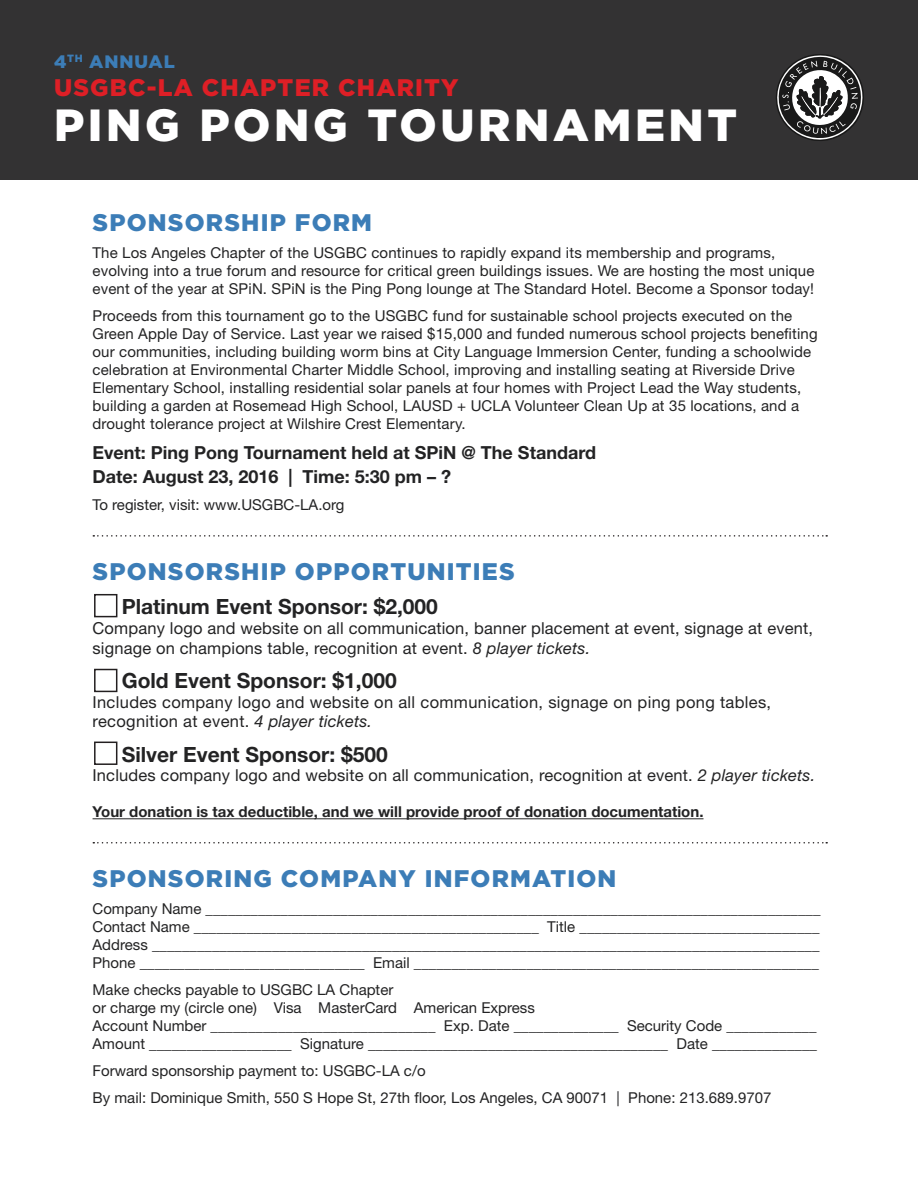
<style>
.page{position:relative;width:918px;height:1188px;background:#fff}
.page>*{position:absolute;margin:0;border:0;box-sizing:border-box;transform-origin:0 0}
.t1{font:900 45px "Gotham";letter-spacing:.08em;color:#fff}
.t2{font:900 24px "Gotham";letter-spacing:.05em;color:#3c7db7}
.t3{font:900 24px "Gotham";letter-spacing:.05em;color:#de1f26}
.t4{font:700 21px "Helvetica Neue LT";color:#232324}
.t5{font:700 18px/24px "Helvetica Neue LT";color:#232324}
.t6{font:900 18px "Gotham";letter-spacing:.05em;color:#3c7db7}
.t7{font:16.5px/19.8px "Helvetica Neue LT";letter-spacing:.01em;color:#232324}
.t8{font:15px/18px "Helvetica Neue LT";letter-spacing:.01em;color:#232324}
.t9{font:700 15px "Helvetica Neue LT";color:#232324}
.s1{font-style:italic}
</style>
<div class="page">
<hr style="left:93px;top:818px;width:611px;height:1px;background:#232324">
<div style="left:94px;top:594px;width:23px;height:23px;border:2px solid #231f20"></div>
<div style="left:94px;top:669px;width:23px;height:23px;border:2px solid #231f20"></div>
<div style="left:94px;top:742px;width:23px;height:23px;border:2px solid #231f20"></div>
<svg style="left:93px;top:842px;width:734px;height:2px"></svg>
<svg style="left:93px;top:535px;width:734px;height:2px"></svg>
<div style="left:0;top:0;width:918px;height:180px;background:#333233"></div>
<svg style="left:776px;top:54px;width:88px;height:87px"></svg>
<p class="t6" style="left:54px;top:50px;width:122px">4<sup>TH</sup> ANNUAL</p>
<p class="t3" style="left:54px;top:71px;width:406px">USGBC-LA CHAPTER CHARITY</p>
<p class="t1" style="left:54px;top:94px;width:685px">PING PONG TOURNAMENT</p>
<p class="t2" style="left:93px;top:206px;width:281px">SPONSORSHIP FORM</p>
<p class="t8" style="left:93px;top:243px;width:723px">The Los Angeles Chapter of the USGBC continues to rapidly expand its membership and programs, evolving into a true forum and resource for critical green buildings issues. We are hosting the most unique event of the year at SPiN. SPiN is the Ping Pong lounge at The Standard Hotel. Become a Sponsor today!</p>
<p class="t8" style="left:93px;top:306px;width:727px">Proceeds from this tournament go to the USGBC fund for sustainable school projects executed on the Green Apple Day of Service. Last year we raised $15,000 and funded numerous school projects benefiting our communities, including building worm bins at City Language Immersion Center, funding a schoolwide celebration at Environmental Charter Middle School, improving and installing seating at Riverside Drive Elementary School, installing residential solar panels at four homes with Project Lead the Way students, building a garden at Rosemead High School, LAUSD + UCLA Volunteer Clean Up at 35 locations, and a drought tolerance project at Wilshire Crest Elementary.</p>
<p class="t5" style="left:93px;top:440px;width:505px">Event: Ping Pong Tournament held at SPiN @ The Standard<br>Date: August 23, 2016 | Time: 5:30 pm – ?</p>
<p class="t8" style="left:93px;top:496px;width:253px">To register, visit: www.USGBC-LA.org</p>
<p class="t2" style="left:93px;top:555px;width:424px">SPONSORSHIP OPPORTUNITIES</p>
<p class="t4" style="left:122px;top:593px;width:318px">Platinum Event Sponsor: $2,000</p>
<p class="t7" style="left:93px;top:618px;width:722px">Company logo and website on all communication, banner placement at event, signage at event, signage on champions table, recognition at event. <span class="s1">8 player tickets.</span></p>
<p class="t4" style="left:122px;top:667px;width:277px">Gold Event Sponsor: $1,000</p>
<p class="t7" style="left:93px;top:692px;width:680px">Includes company logo and website on all communication, signage on ping pong tables, recognition at event. <span class="s1">4 player tickets.</span></p>
<p class="t4" style="left:122px;top:741px;width:268px">Silver Event Sponsor: $500</p>
<p class="t7" style="left:93px;top:765px;width:724px">Includes company logo and website on all communication, recognition at event. <span class="s1">2 player tickets.</span></p>
<p class="t9" style="left:93px;top:803px;width:612px">Your donation is tax deductible, and we will provide proof of donation documentation.</p>
<p class="t2" style="left:93px;top:862px;width:525px">SPONSORING COMPANY INFORMATION</p>
<p class="t8" style="left:93px;top:899px;width:730px;text-align:justify">Company Name __________________________________________________________________________________ Contact Name ______________________________________________ Title ________________________________ Address _________________________________________________________________________________________ Phone ______________________________ Email ______________________________________________________</p>
<p class="t8" style="left:93px;top:980px;width:726px">Make checks payable to USGBC LA Chapter<br>or charge my (circle one) Visa MasterCard American Express<br>Account Number ______________________________ Exp. Date ______________ Security Code ____________ Amount ___________________ Signature ________________________________________ Date ______________</p>
<p class="t8" style="left:93px;top:1061px;width:335px">Forward sponsorship payment to: USGBC-LA c/o</p>
<p class="t8" style="left:93px;top:1088px;width:680px">By mail: Dominique Smith, 550 S Hope St, 27th floor, Los Angeles, CA 90071 | Phone: 213.689.9707</p>
</div>
